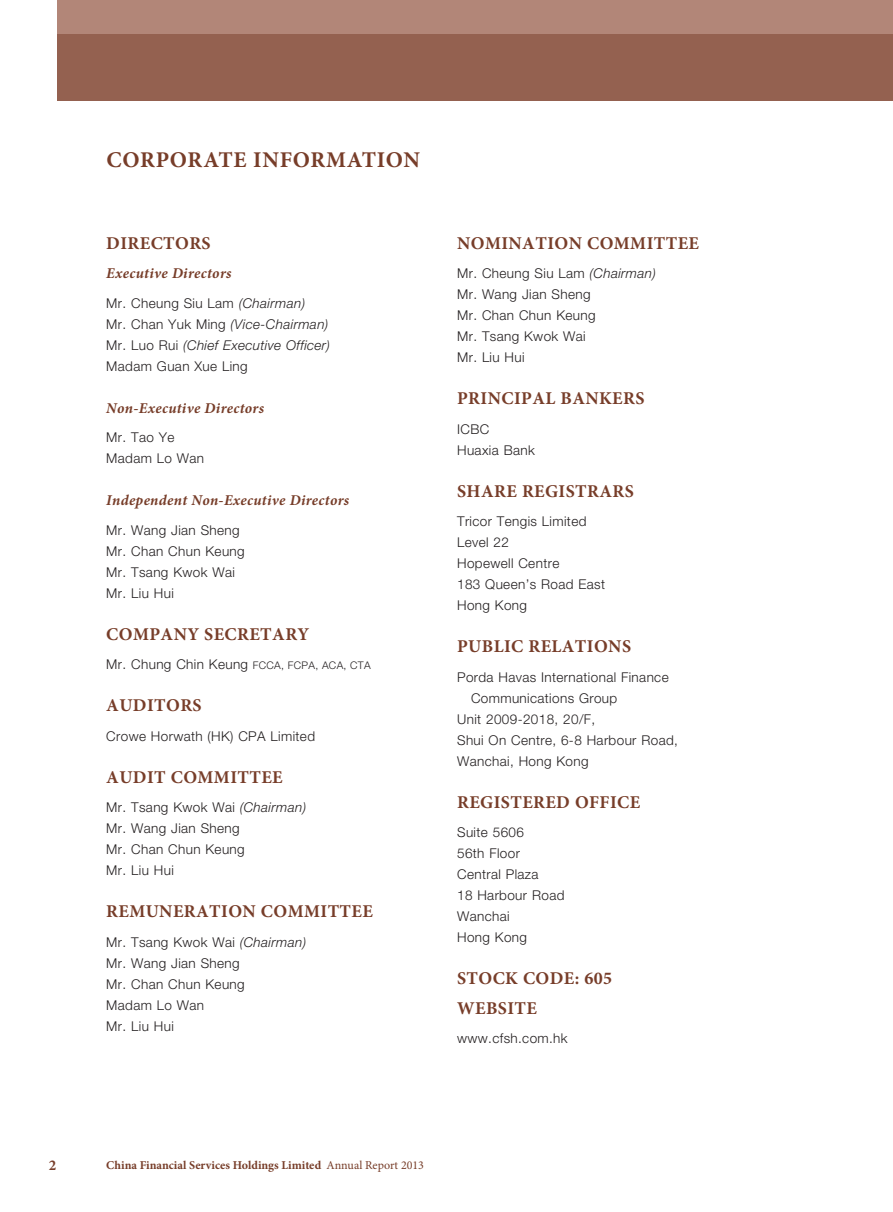
<style>
.page{position:relative;width:893px;height:1212px;background:#fff}
.page>*{position:absolute;margin:0;border:0;box-sizing:border-box;transform-origin:0 0}
.t1{font:700 22.5px "Minion Pro";letter-spacing:.03em;color:#773d29}
.t2{font:700 18px/29.5px "Minion Pro";letter-spacing:.02em;color:#773d29}
.t3{font:italic 700 15px "Minion Pro";letter-spacing:.02em;color:#773d29}
.t4{font:700 15px "Minion Pro";color:#773d29}
.t5{font:300 13.5px/21px "Helvetica Neue LT Std";letter-spacing:.03em;color:#231f20}
.t6{font:700 12px "Minion Pro";color:#773d29}
.s1{font-style:italic}
.s2{font-size:10.5px}
.s3{font-weight:400}
</style>
<div class="page">
<div style="left:57px;top:0;width:836px;height:101px;background:#946150"></div>
<div style="left:57px;top:0;width:836px;height:34px;background:#b28678"></div>
<h1 class="t1" style="left:106px;top:144px;width:315px">Corporate Information</h1>
<h2 class="t2" style="left:106px;top:228px;width:106px">DIRECTORS</h2>
<p class="t3" style="left:106px;top:263px;width:127px">Executive Directors</p>
<p class="t5" style="left:106px;top:292px;width:225px">Mr. Cheung Siu Lam <span class="s1">(Chairman)<br></span>Mr. Chan Yuk Ming <span class="s1">(Vice-Chairman)<br></span>Mr. Luo Rui <span class="s1">(Chief Executive Officer)<br></span>Madam Guan Xue Ling</p>
<p class="t3" style="left:106px;top:397px;width:159px">Non-Executive Directors</p>
<p class="t5" style="left:106px;top:427px;width:99px">Mr. Tao Ye<br>Madam Lo Wan</p>
<p class="t3" style="left:106px;top:490px;width:244px">Independent Non-Executive Directors</p>
<p class="t5" style="left:106px;top:519px;width:140px">Mr. Wang Jian Sheng<br>Mr. Chan Chun Keung<br>Mr. Tsang Kwok Wai<br>Mr. Liu Hui</p>
<h2 class="t2" style="left:106px;top:619px;width:205px">COMPANY SECRETARY</h2>
<p class="t5" style="left:106px;top:654px;width:266px">Mr. Chung Chin Keung <span class="s2">FCCA, FCPA, ACA, CTA</span></p>
<h2 class="t2" style="left:106px;top:690px;width:97px">AUDITORS</h2>
<p class="t5" style="left:106px;top:725px;width:210px">Crowe Horwath (HK) CPA Limited</p>
<h2 class="t2" style="left:106px;top:762px;width:178px">AUDIT COMMITTEE</h2>
<p class="t5" style="left:106px;top:797px;width:201px">Mr. Tsang Kwok Wai <span class="s1">(Chairman)<br></span>Mr. Wang Jian Sheng<br>Mr. Chan Chun Keung<br>Mr. Liu Hui</p>
<h2 class="t2" style="left:106px;top:896px;width:268px">REMUNERATION COMMITTEE</h2>
<p class="t5" style="left:106px;top:931px;width:201px">Mr. Tsang Kwok Wai <span class="s1">(Chairman)<br></span>Mr. Wang Jian Sheng<br>Mr. Chan Chun Keung<br>Madam Lo Wan<br>Mr. Liu Hui</p>
<h2 class="t2" style="left:457px;top:228px;width:243px">NOMINATION COMMITTEE</h2>
<p class="t5" style="left:457px;top:263px;width:200px">Mr. Cheung Siu Lam <span class="s1">(Chairman)<br></span>Mr. Wang Jian Sheng<br>Mr. Chan Chun Keung<br>Mr. Tsang Kwok Wai<br>Mr. Liu Hui</p>
<h2 class="t2" style="left:457px;top:383px;width:189px">PRINCIPAL BANKERS</h2>
<p class="t5" style="left:457px;top:418px;width:79px">ICBC<br>Huaxia Bank</p>
<h2 class="t2" style="left:457px;top:476px;width:178px">SHARE REGISTRARS</h2>
<p class="t5" style="left:457px;top:511px;width:150px">Tricor Tengis Limited<br>Level 22<br>Hopewell Centre<br>183 Queen’s Road East<br>Hong Kong</p>
<h2 class="t2" style="left:457px;top:631px;width:175px">PUBLIC RELATIONS</h2>
<p class="t5" style="left:457px;top:666px;width:213px">Porda Havas International Finance</p>
<p class="t5" style="left:471px;top:687px;width:148px">Communications Group</p>
<p class="t5" style="left:457px;top:708px;width:140px">Unit 2009-2018, 20/F,</p>
<p class="t5" style="left:457px;top:729px;width:222px">Shui On Centre, 6-8 Harbour Road,</p>
<p class="t5" style="left:457px;top:750px;width:133px">Wanchai, Hong Kong</p>
<h2 class="t2" style="left:457px;top:787px;width:185px">REGISTERED OFFICE</h2>
<p class="t5" style="left:457px;top:822px;width:109px">Suite 5606<br>56th Floor<br>Central Plaza<br>18 Harbour Road<br>Wanchai<br>Hong Kong</p>
<h2 class="t2" style="left:457px;top:963px;width:157px">STOCK CODE: 605<br>WEBSITE</h2>
<p class="t5" style="left:457px;top:1028px;width:112px">www.cfsh.com.hk</p>
<p class="t4" style="left:49px;top:1154px;width:9px">2</p>
<p class="t6" style="left:106px;top:1157px;width:319px">China Financial Services Holdings Limited <span class="s3">Annual Report 2013</span></p>
</div>
